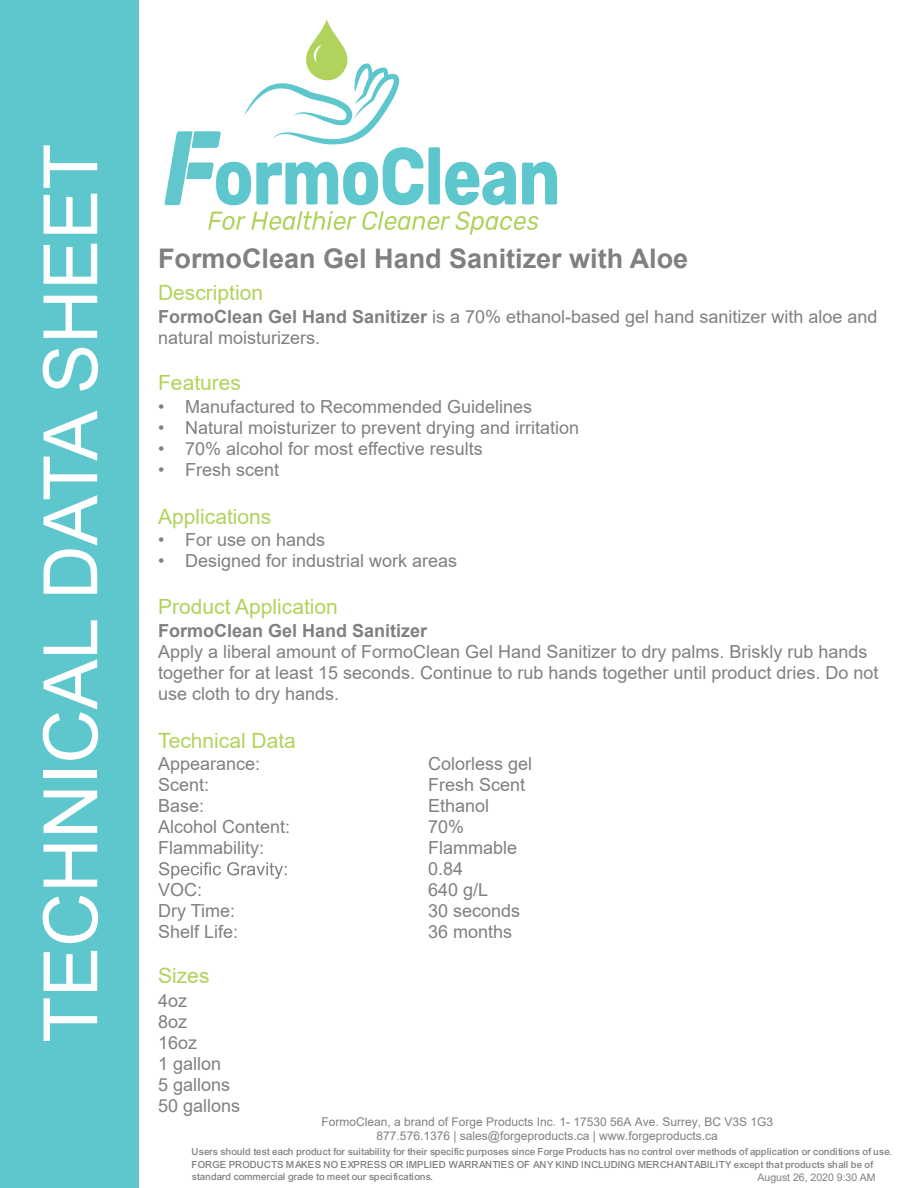
<style>
.page{position:relative;width:918px;height:1188px;background:#fff}
.page>*{position:absolute;margin:0;border:0;box-sizing:border-box;transform-origin:0 0}
.t1{font:75px "Arial";color:#fff}
.t2{font:700 27px "Arial";color:#7f8080}
.t3{font:21px "Arial";color:#b1d35c}
.t4{font:18px/21px "Arial";color:#7f8080}
.t5{font:700 18px "Arial";color:#7f8080}
.t6{font:12px/14.4px "Arial";color:#7f8080;text-align:center}
.t7{font:10.5px/12.6px "Arial Mdm";color:#7f8080}
.t8{font:10.5px "Arial";color:#7f8080}
.s1{font-weight:700}
</style>
<div class="page">
<div style="left:0;top:0;width:139px;height:1188px;background:#5ec7ce"></div>
<svg style="left:165px;top:20px;width:351px;height:185px"></svg>
<svg style="left:522px;top:162px;width:35px;height:42px"></svg>
<svg style="left:208px;top:211px;width:148px;height:19px"></svg>
<svg style="left:362px;top:211px;width:177px;height:24px"></svg>
<svg style="left:159px;top:862px;width:128px;height:17px"></svg>
<h1 class="t1" style="left:19px;top:1043px;width:900px;rotate:-90deg">TECHNICAL DATA SHEET</h1>
<h2 class="t2" style="left:158px;top:240px;width:532px">FormoClean Gel Hand Sanitizer with Aloe</h2>
<p class="t3" style="left:158px;top:279px;width:107px">Description</p>
<p class="t4" style="left:158px;top:306px;width:721px"><span class="s1">FormoClean Gel Hand Sanitizer</span> is a 70% ethanol-based gel hand sanitizer with aloe and natural moisturizers.</p>
<p class="t3" style="left:158px;top:368px;width:84px">Features</p>
<p class="t4" style="left:158px;top:396px;width:376px">• Manufactured to Recommended Guidelines</p>
<p class="t4" style="left:158px;top:417px;width:423px">• Natural moisturizer to prevent drying and irritation</p>
<p class="t4" style="left:158px;top:438px;width:326px">• 70% alcohol for most effective results</p>
<p class="t4" style="left:158px;top:459px;width:123px">• Fresh scent</p>
<p class="t3" style="left:158px;top:502px;width:115px">Applications</p>
<p class="t4" style="left:158px;top:529px;width:169px">• For use on hands</p>
<p class="t4" style="left:158px;top:550px;width:301px">• Designed for industrial work areas</p>
<p class="t3" style="left:158px;top:592px;width:181px">Product Application</p>
<p class="t5" style="left:158px;top:618px;width:271px">FormoClean Gel Hand Sanitizer</p>
<p class="t4" style="left:158px;top:641px;width:722px">Apply a liberal amount of FormoClean Gel Hand Sanitizer to dry palms. Briskly rub hands together for at least 15 seconds. Continue to rub hands together until product dries. Do not use cloth to dry hands.</p>
<p class="t3" style="left:158px;top:726px;width:139px">Technical Data</p>
<p class="t4" style="left:158px;top:753px;width:104px">Appearance:</p>
<p class="t4" style="left:428px;top:753px;width:106px">Colorless gel</p>
<p class="t4" style="left:158px;top:774px;width:53px">Scent:</p>
<p class="t4" style="left:428px;top:774px;width:99px">Fresh Scent</p>
<p class="t4" style="left:158px;top:795px;width:48px">Base:</p>
<p class="t4" style="left:428px;top:795px;width:63px">Ethanol</p>
<p class="t4" style="left:158px;top:816px;width:134px">Alcohol Content:</p>
<p class="t4" style="left:428px;top:816px;width:38px">70%</p>
<p class="t4" style="left:158px;top:837px;width:108px">Flammability:</p>
<p class="t4" style="left:428px;top:837px;width:91px">Flammable<br>0.84</p>
<p class="t4" style="left:158px;top:879px;width:46px">VOC:</p>
<p class="t4" style="left:428px;top:879px;width:62px">640 g/L</p>
<p class="t4" style="left:158px;top:900px;width:79px">Dry Time:</p>
<p class="t4" style="left:428px;top:900px;width:94px">30 seconds</p>
<p class="t4" style="left:158px;top:921px;width:82px">Shelf Life:</p>
<p class="t4" style="left:428px;top:921px;width:86px">36 months</p>
<p class="t3" style="left:158px;top:961px;width:53px">Sizes</p>
<p class="t4" style="left:158px;top:990px;width:84px">4oz<br>8oz<br>16oz<br>1 gallon<br>5 gallons<br>50 gallons</p>
<p class="t7" style="left:192px;top:1145px;width:702px">Users should test each product for suitability for their specific purposes since Forge Products has no control over methods of application or conditions of use.<br>FORGE PRODUCTS MAKES NO EXPRESS OR IMPLIED WARRANTIES OF ANY KIND INCLUDING MERCHANTABILITY except that products shall be of standard commercial grade to meet our specifications.</p>
<p class="t6" style="left:322px;top:1114px;width:453px">FormoClean, a brand of Forge Products Inc. 1- 17530 56A Ave. Surrey, BC V3S 1G3<br>877.576.1376 | sales@forgeproducts.ca | www.forgeproducts.ca</p>
<p class="t8" style="left:758px;top:1170px;width:119px">August 26, 2020 9:30 AM</p>
</div>
